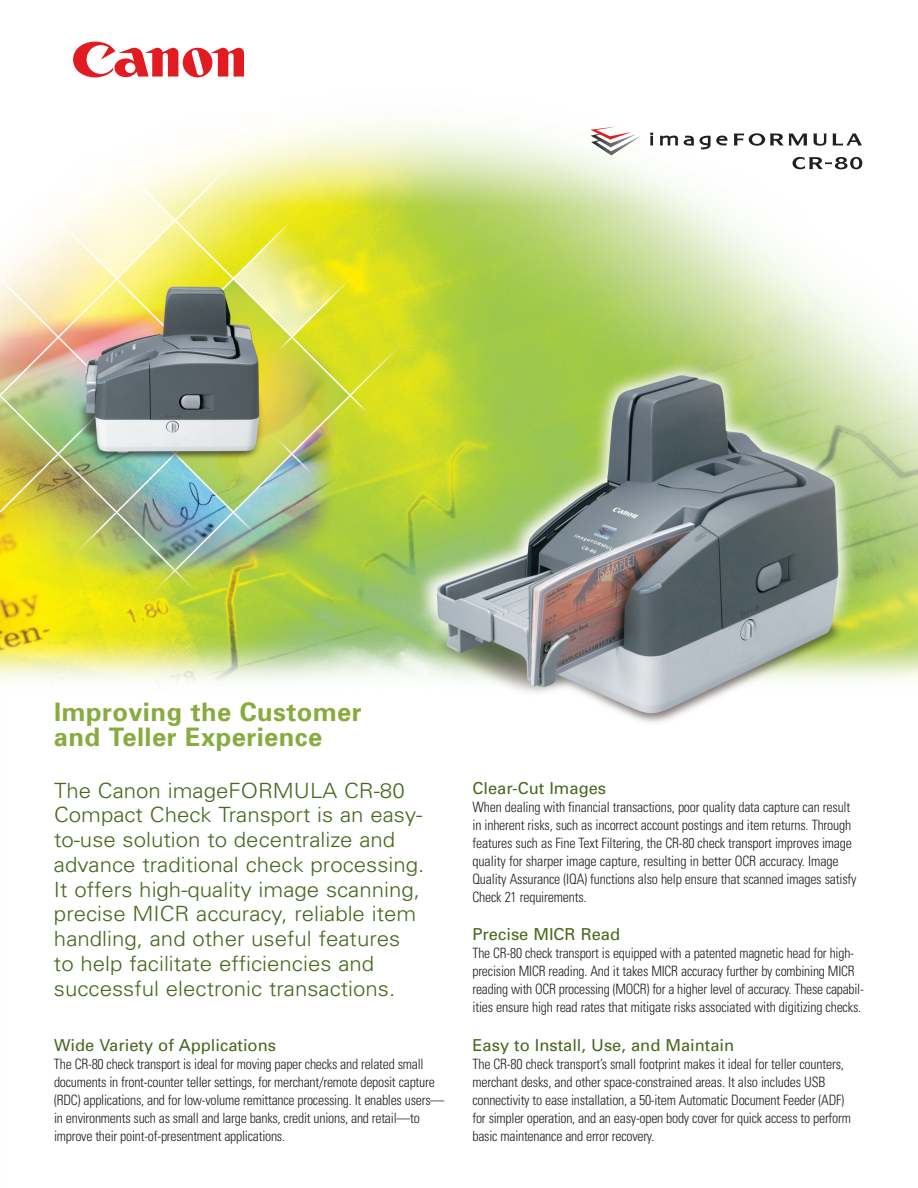
<style>
.page{position:relative;width:918px;height:1188px;background:#fff}
.page>*{position:absolute;margin:0;border:0;box-sizing:border-box;transform-origin:0 0}
.t1{font:700 25.5px/25.5px "Univers";letter-spacing:.015em;color:#87ac3e}
.t2{font:300 21px/24.8px "Univers 45";color:#49671e;scale:1.06 1}
.t3{font:16.5px "Univers";color:#49671e}
.t4{font:300 condensed 14.25px/18px "Univers";letter-spacing:-.015em;color:#231f20}
.t5{font:300 condensed 14.25px/18px "Univers";letter-spacing:-.015em;color:#231f20;scale:.96 1}
</style>
<div class="page">
<img style="left:0;top:121px;width:918px;height:602px">
<svg style="left:73px;top:42px;width:171px;height:35px"></svg>
<svg style="left:650px;top:133px;width:3px;height:12px"></svg>
<svg style="left:660px;top:136px;width:18px;height:9px"></svg>
<svg style="left:684px;top:136px;width:10px;height:10px"></svg>
<svg style="left:700px;top:133px;width:163px;height:16px"></svg>
<svg style="left:591px;top:133px;width:50px;height:22px"></svg>
<div style="left:615px;top:127px;width:16px;height:5px;background:#fffefe"></div>
<svg style="left:793px;top:157px;width:69px;height:12px"></svg>
<h1 class="t1" style="left:54px;top:701px;width:309px">Improving the Customer and Teller Experience</h1>
<p class="t2" style="left:54px;top:780px;width:351px">The Canon imageFORMULA CR-80<br>Compact Check Transport is an easy&shy;to-use solution to decentralize and advance traditional check processing.<br>It offers high-quality image scanning, precise MICR accuracy, reliable item handling, and other useful features to help facilitate efficiencies and successful electronic transactions.</p>
<p class="t3" style="left:54px;top:1039px;width:224px">Wide Variety of Applications</p>
<p class="t4" style="left:54px;top:1056px;width:392px">The CR-80 check transport is ideal for moving paper checks and related small documents in front-counter teller settings, for merchant/remote deposit capture (RDC) applications, and for low-volume remittance processing. It enables users— in environments such as small and large banks, credit unions, and retail—to improve their point-of-presentment applications.</p>
<p class="t3" style="left:472px;top:782px;width:135px">Clear-Cut Images</p>
<p class="t4" style="left:472px;top:799px;width:386px">When dealing with financial transactions, poor quality data capture can result in inherent risks, such as incorrect account postings and item returns. Through features such as Fine Text Filtering, the CR-80 check transport improves image quality for sharper image capture, resulting in better OCR accuracy. Image Quality Assurance (IQA) functions also help ensure that scanned images satisfy Check 21 requirements.</p>
<p class="t3" style="left:472px;top:928px;width:149px">Precise MICR Read</p>
<p class="t5" style="left:472px;top:945px;width:409px">The CR-80 check transport is equipped with a patented magnetic head for high&shy;precision MICR reading. And it takes MICR accuracy further by combining MICR reading with OCR processing (MOCR) for a higher level of accuracy. These capabil&shy;ities ensure high read rates that mitigate risks associated with digitizing checks.</p>
<p class="t3" style="left:472px;top:1039px;width:263px">Easy to Install, Use, and Maintain</p>
<p class="t4" style="left:472px;top:1056px;width:380px">The CR-80 check transport’s small footprint makes it ideal for teller counters, merchant desks, and other space-constrained areas. It also includes USB connectivity to ease installation, a 50-item Automatic Document Feeder (ADF) for simpler operation, and an easy-open body cover for quick access to perform basic maintenance and error recovery.</p>
</div>
